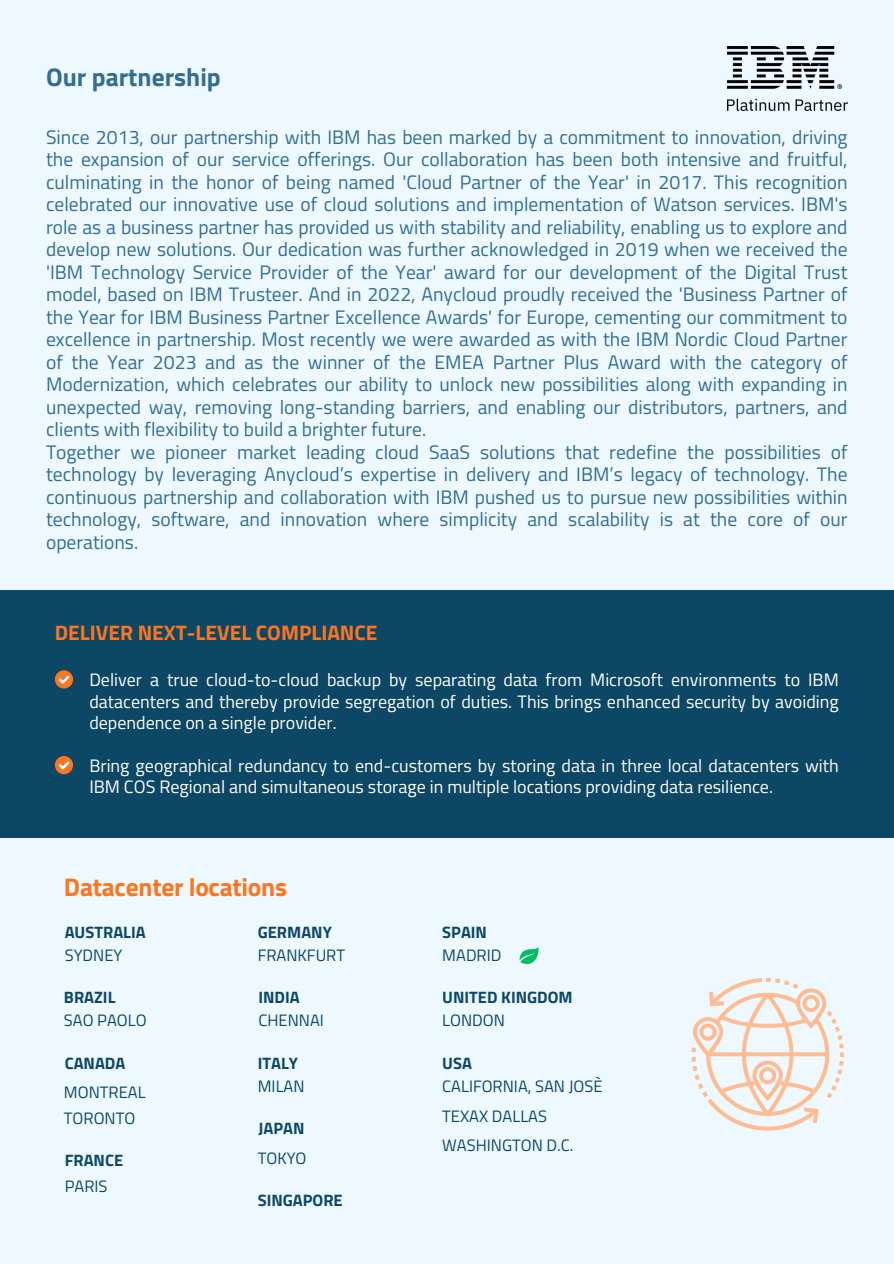
<style>
.page{position:relative;width:894px;height:1264px;background:#fff}
.page>*{position:absolute;margin:0;border:0;box-sizing:border-box;transform-origin:0 0}
.t1{font:700 25.5px "Titillium Web";letter-spacing:-.01em;color:#ff751e}
.t2{font:700 25.5px "Titillium Web";color:#336d92}
.t3{font:700 21px "Titillium Web";color:#ff751e}
.t4{font:19.5px/22.5px "Titillium Web";color:#336d92}
.t5{font:18px/21.3px "Titillium Web";color:#fff;text-align:justify}
.t6{font:16.5px "Titillium Web";color:#0d4766}
.t7{font:700 16.5px "Titillium Web";color:#0d4766}
</style>
<div class="page">
<div style="left:0;top:0;width:893px;height:1263px;background:#edf9ff"></div>
<div style="left:0;top:590px;width:893px;height:247px;background:#0d4766"></div>
<svg style="left:55px;top:670px;width:18px;height:18px"></svg>
<svg style="left:55px;top:756px;width:18px;height:18px"></svg>
<svg style="left:519px;top:947px;width:19px;height:18px"></svg>
<svg style="left:691px;top:978px;width:152px;height:152px"></svg>
<img style="left:727px;top:46px;width:120px;height:64px">
<h5 class="t2" style="left:46px;top:57px;width:176px">Our partnership</h5>
<h4 class="t4" style="left:46px;top:125px;width:802px">Since 2013, our partnership with IBM has been marked by a commitment to innovation, driving the expansion of our service offerings. Our collaboration has been both intensive and fruitful, culminating in the honor of being named 'Cloud Partner of the Year' in 2017. This recognition celebrated our innovative use of cloud solutions and implementation of Watson services. IBM's role as a business partner has provided us with stability and reliability, enabling us to explore and develop new solutions. Our dedication was further acknowledged in 2019 when we received the 'IBM Technology Service Provider of the Year' award for our development of the Digital Trust model, based on IBM Trusteer. And in 2022, Anycloud proudly received the 'Business Partner of the Year for IBM Business Partner Excellence Awards' for Europe, cementing our commitment to excellence in partnership. Most recently we were awarded as with the IBM Nordic Cloud Partner of the Year 2023 and as the winner of the EMEA Partner Plus Award with the category of Modernization, which celebrates our ability to unlock new possibilities along with expanding in unexpected way, removing long-standing barriers, and enabling our distributors, partners, and clients with flexibility to build a brighter future.<br>Together we pioneer market leading cloud SaaS solutions that redefine the possibilities of technology by leveraging Anycloud’s expertise in delivery and IBM’s legacy of technology. The continuous partnership and collaboration with IBM pushed us to pursue new possibilities within technology, software, and innovation where simplicity and scalability is at the core of our operations.</h4>
<p class="t3" style="left:55px;top:616px;width:324px">DELIVER NEXT-LEVEL COMPLIANCE</p>
<p class="t5" style="left:89px;top:668px;width:750px">Deliver a true cloud-to-cloud backup by separating data from Microsoft environments to IBM datacenters and thereby provide segregation of duties. This brings enhanced security by avoiding dependence on a single provider.</p>
<h3 class="t5" style="left:89px;top:754px;width:750px">Bring geographical redundancy to end-customers by storing data in three local datacenters with<br>IBM COS Regional and simultaneous storage in multiple locations providing data resilience.</h3>
<p class="t1" style="left:64px;top:866px;width:224px">Datacenter locations</p>
<p class="t7" style="left:65px;top:918px;width:82px">AUSTRALIA</p>
<h4 class="t7" style="left:258px;top:918px;width:76px">GERMANY</h4>
<h5 class="t7" style="left:442px;top:918px;width:46px">SPAIN</h5>
<h1 class="t6" style="left:65px;top:941px;width:59px">SYDNEY</h1>
<h4 class="t6" style="left:258px;top:941px;width:89px">FRANKFURT</h4>
<h5 class="t6" style="left:442px;top:941px;width:61px">MADRID</h5>
<h5 class="t7" style="left:64px;top:984px;width:53px">BRAZIL</h5>
<p class="t7" style="left:258px;top:984px;width:43px">INDIA</p>
<p class="t7" style="left:442px;top:984px;width:132px">UNITED KINGDOM</p>
<h5 class="t6" style="left:64px;top:1007px;width:84px">SAO PAOLO</h5>
<h4 class="t6" style="left:258px;top:1007px;width:67px">CHENNAI</h4>
<h4 class="t6" style="left:442px;top:1007px;width:64px">LONDON</h4>
<h5 class="t7" style="left:65px;top:1049px;width:62px">CANADA</h5>
<h4 class="t7" style="left:258px;top:1050px;width:42px">ITALY</h4>
<h5 class="t6" style="left:64px;top:1079px;width:83px">MONTREAL</h5>
<h5 class="t6" style="left:64px;top:1105px;width:73px">TORONTO</h5>
<h5 class="t7" style="left:65px;top:1147px;width:60px">FRANCE</h5>
<h5 class="t6" style="left:65px;top:1172px;width:44px">PARIS</h5>
<h4 class="t6" style="left:258px;top:1073px;width:48px">MILAN</h4>
<h4 class="t7" style="left:258px;top:1115px;width:47px">JAPAN</h4>
<h4 class="t6" style="left:258px;top:1145px;width:50px">TOKYO</h4>
<h4 class="t7" style="left:258px;top:1187px;width:86px">SINGAPORE</h4>
<h4 class="t7" style="left:442px;top:1049px;width:31px">USA</h4>
<h2 class="t6" style="left:442px;top:1072px;width:162px">CALIFORNIA, SAN JOSÈ</h2>
<h5 class="t6" style="left:442px;top:1102px;width:106px">TEXAX DALLAS</h5>
<h4 class="t6" style="left:442px;top:1132px;width:132px">WASHINGTON D.C.</h4>
</div>
